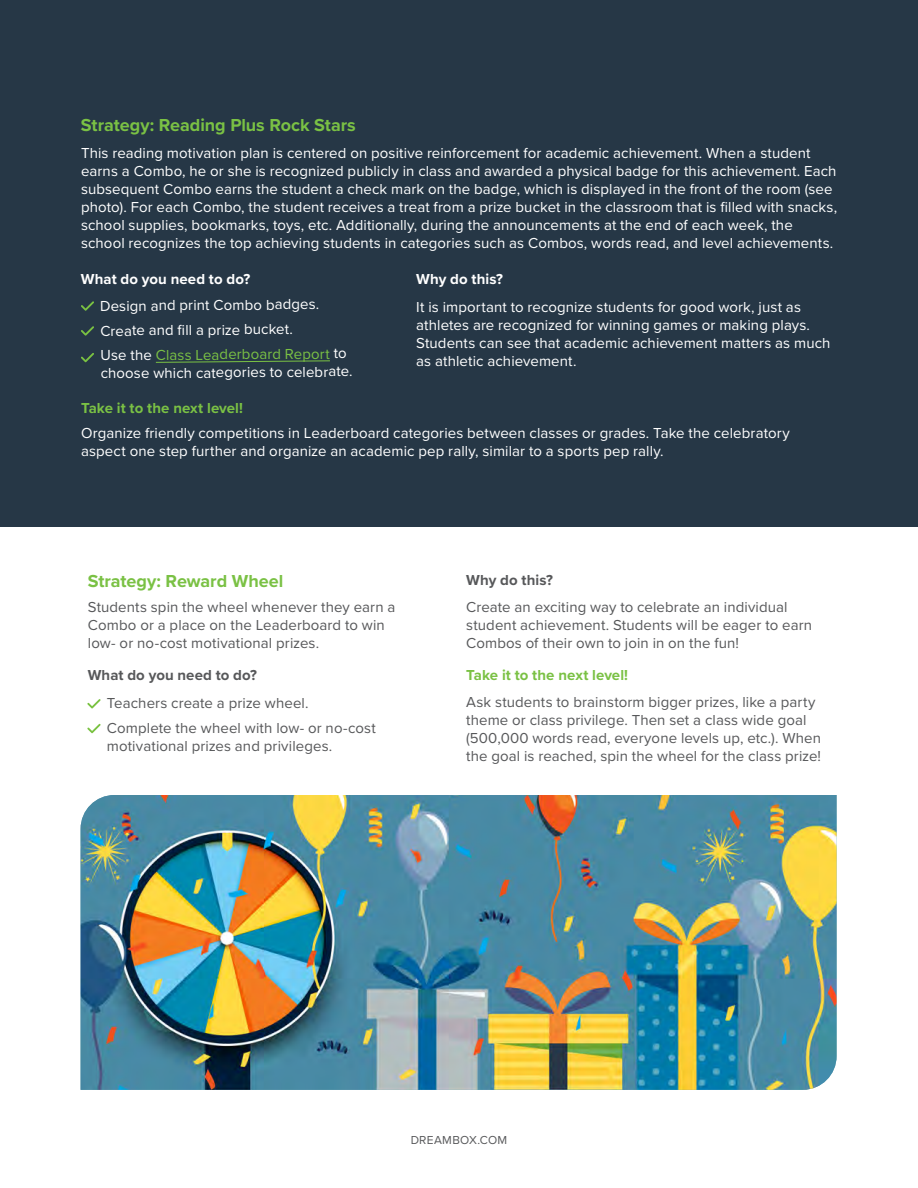
<style>
.page{position:relative;width:918px;height:1188px;background:#fff}
.page>*{position:absolute;margin:0;border:0;box-sizing:border-box;transform-origin:0 0}
.t1{font:700 18px "Proxima Nova";letter-spacing:-.005em;color:#7ac144}
.t2{font:15px/18px "Proxima Nova";letter-spacing:.005em;color:#fff}
.t3{font:15px/18px "Proxima Nova";letter-spacing:.005em;color:#57585a}
.t4{font:700 15px "Proxima Nova";letter-spacing:.005em;color:#7ac144}
.t5{font:700 15px "Proxima Nova";letter-spacing:.005em;color:#fff}
.t6{font:700 15px "Proxima Nova";letter-spacing:.005em;color:#57585a}
.t7{font:12px "Proxima Nova";letter-spacing:.02em;color:#58595b}
.s1{color:#7ac144}
</style>
<div class="page">
<div style="left:0;top:0;width:918px;height:527px;background:#263746"></div>
<svg style="left:81px;top:301px;width:13px;height:10px"></svg>
<svg style="left:81px;top:326px;width:13px;height:10px"></svg>
<svg style="left:155px;top:360px;width:175px;height:3px"></svg>
<svg style="left:87px;top:699px;width:14px;height:10px"></svg>
<svg style="left:87px;top:724px;width:14px;height:9px"></svg>
<img style="left:81px;top:795px;width:756px;height:295px">
<svg style="left:81px;top:353px;width:13px;height:9px"></svg>
<p class="t1" style="left:81px;top:112px;width:276px">Strategy: Reading Plus Rock Stars</p>
<p class="t2" style="left:81px;top:143px;width:758px">This reading motivation plan is centered on positive reinforcement for academic achievement. When a student earns a Combo, he or she is recognized publicly in class and awarded a physical badge for this achievement. Each subsequent Combo earns the student a check mark on the badge, which is displayed in the front of the room (see photo). For each Combo, the student receives a treat from a prize bucket in the classroom that is filled with snacks, school supplies, bookmarks, toys, etc. Additionally, during the announcements at the end of each week, the school recognizes the top achieving students in categories such as Combos, words read, and level achievements.</p>
<p class="t5" style="left:81px;top:268px;width:171px">What do you need to do?</p>
<p class="t2" style="left:100px;top:297px;width:221px;rotate:-1deg">Design and print Combo badges.</p>
<p class="t2" style="left:100px;top:322px;width:194px;rotate:-1deg">Create and fi ll a prize bucket.</p>
<p class="t2" style="left:100px;top:347px;width:253px;rotate:-1deg">Use the <span class="s1">Class Leaderboard Report</span> to choose which categories to celebrate.</p>
<p class="t5" style="left:416px;top:268px;width:88px">Why do this?</p>
<p class="t2" style="left:416px;top:297px;width:416px">It is important to recognize students for good work, just as athletes are recognized for winning games or making plays.<br>Students can see that academic achievement matters as much as athletic achievement.</p>
<p class="t4" style="left:81px;top:397px;width:163px">Take it to the next level!</p>
<p class="t2" style="left:81px;top:423px;width:710px">Organize friendly competitions in Leaderboard categories between classes or grades. Take the celebratory aspect one step further and organize an academic pep rally, similar to a sports pep rally.</p>
<p class="t1" style="left:88px;top:568px;width:197px">Strategy: Reward Wheel</p>
<p class="t3" style="left:88px;top:597px;width:309px">Students spin the wheel whenever they earn a<br>Combo or a place on the Leaderboard to win low- or no-cost motivational prizes.</p>
<p class="t6" style="left:88px;top:664px;width:171px">What do you need to do?</p>
<p class="t3" style="left:107px;top:694px;width:203px">Teachers create a prize wheel.</p>
<p class="t3" style="left:107px;top:718px;width:271px">Complete the wheel with low- or no-cost motivational prizes and privileges.</p>
<p class="t6" style="left:466px;top:569px;width:88px">Why do this?</p>
<p class="t3" style="left:466px;top:597px;width:347px">Create an exciting way to celebrate an individual student achievement. Students will be eager to earn<br>Combos of their own to join in on the fun!</p>
<p class="t4" style="left:466px;top:664px;width:163px">Take it to the next level!</p>
<p class="t3" style="left:466px;top:692px;width:356px">Ask students to brainstorm bigger prizes, like a party theme or class privilege. Then set a class wide goal (500,000 words read, everyone levels up, etc.). When the goal is reached, spin the wheel for the class prize!</p>
<p class="t7" style="left:411px;top:1131px;width:98px">DREAMBOX.COM</p>
</div>
